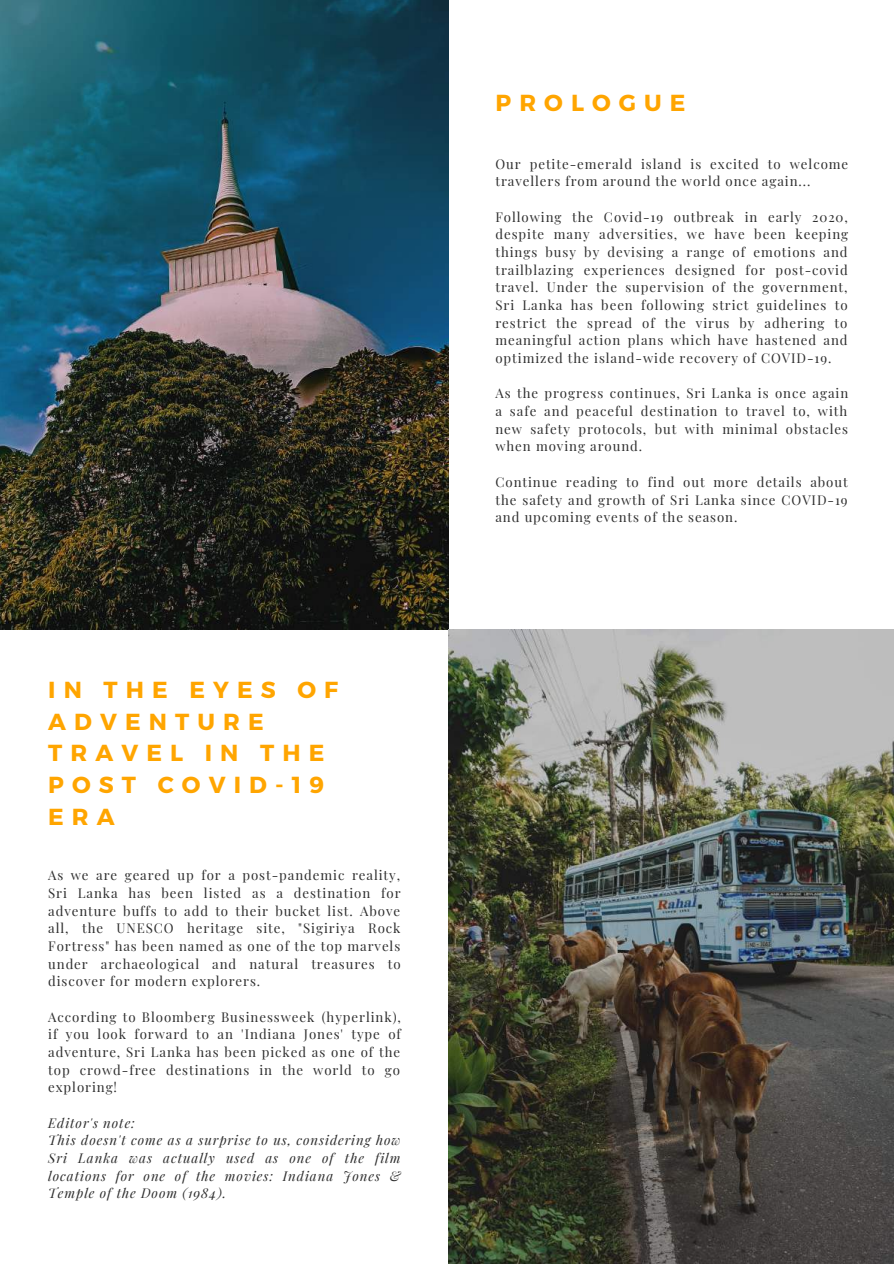
<style>
.page{position:relative;width:894px;height:1264px;background:#fff}
.page>*{position:absolute;margin:0;border:0;box-sizing:border-box;transform-origin:0 0}
.t1{font:700 23.25px/31.5px "Montserrat";letter-spacing:.35em;color:#ffa500}
.t2{font:13.2px/17.7px "Playfair Display";letter-spacing:.07em;color:#2e2e2e;text-align:justify}
.t3{font:italic 13.2px/17.7px "Playfair Display";letter-spacing:.07em;color:#2e2e2e}
</style>
<div class="page">
<img style="left:0;top:0;width:449px;height:629px">
<img style="left:448px;top:629px;width:445px;height:634px">
<h1 class="t1" style="left:48px;top:673px;width:291px">IN THE EYES OF<br>ADVENTURE<br>TRAVEL IN THE<br>POST COVID-19<br>ERA</h1>
<p class="t2" style="left:48px;top:866px;width:354px">As we are geared up for a post-pandemic reality, Sri Lanka has been listed as a destination for adventure buffs to add to their bucket list. Above all, the UNESCO heritage site, "Sigiriya Rock Fortress" has been named as one of the top marvels under archaeological and natural treasures to discover for modern explorers.</p>
<p class="t2" style="left:48px;top:1007px;width:354px">According to Bloomberg Businessweek (hyperlink), if you look forward to an 'Indiana Jones' type of adventure, Sri Lanka has been picked as one of the top crowd-free destinations in the world to go exploring!</p>
<p class="t3" style="left:48px;top:1113px;width:354px">Editor's note:<br>This doesn't come as a surprise to us, considering how Sri Lanka was actually used as one of the film locations for one of the movies: Indiana Jones &amp; Temple of the Doom (1984).</p>
<h1 class="t1" style="left:495px;top:86px;width:192px">PROLOGUE</h1>
<p class="t2" style="left:495px;top:154px;width:354px">Our petite-emerald island is excited to welcome travellers from around the world once again...</p>
<p class="t2" style="left:495px;top:207px;width:354px">Following the Covid-19 outbreak in early 2020, despite many adversities, we have been keeping things busy by devising a range of emotions and trailblazing experiences designed for post-covid travel. Under the supervision of the government, Sri Lanka has been following strict guidelines to restrict the spread of the virus by adhering to meaningful action plans which have hastened and optimized the island-wide recovery of COVID-19.</p>
<p class="t2" style="left:495px;top:384px;width:354px">As the progress continues, Sri Lanka is once again a safe and peaceful destination to travel to, with new safety protocols, but with minimal obstacles when moving around.</p>
<p class="t2" style="left:495px;top:472px;width:354px">Continue reading to find out more details about the safety and growth of Sri Lanka since COVID-19 and upcoming events of the season.</p>
</div>
